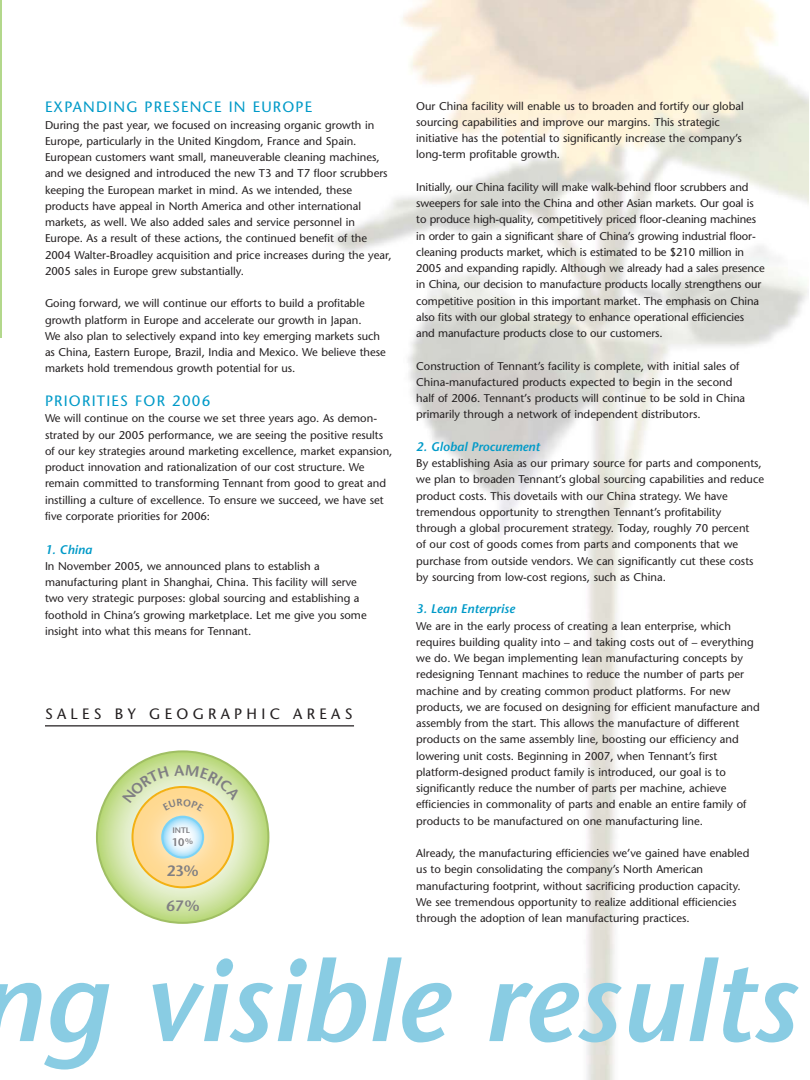
<style>
.page{position:relative;width:810px;height:1080px;background:#fff}
.page>*{position:absolute;margin:0;border:0;box-sizing:border-box;transform-origin:0 0}
.t1{font:italic 600 113.75px "Stone Sans";color:#89cce3}
.t2{font:15px "Stone Sans";letter-spacing:.08em;color:#009ac8}
.t3{font:15px "Stone Sans";letter-spacing:.285em;color:#231f20}
.t4{font:600 15px "Stone Sans";color:#807f83}
.t5{font:italic 600 12.5px "Stone Sans";color:#009ac8}
.t6{font:11.25px/16.2px "Stone Sans";color:#231f20}
.t7{font:600 11px "Stone Sans";color:#807f83}
.t8{font:600 8px "Stone Sans";color:#807f83}
</style>
<div class="page">
<hr style="left:0;top:0;width:1px;height:338px;background:#b3d88c">
<svg style="left:97px;top:751px;width:171px;height:172px;background:#cce19e"></svg>
<svg style="left:132px;top:787px;width:101px;height:100px;background:#fcda96"></svg>
<div style="left:131px;top:786px;width:103px;height:102px;border:2px solid #f3b113;border-radius:50%"></div>
<svg style="left:162px;top:817px;width:41px;height:41px"></svg>
<div style="left:161px;top:816px;width:43px;height:43px;border:2px solid #7bd3f7;border-radius:50%"></div>
<hr style="left:45px;top:725px;width:309px;height:1px;background:#231f20">
<svg style="left:122px;top:765px;width:119px;height:46px;background:#e0e1a3"></svg>
<p class="t6" style="left:416px;top:99px;width:329px">Our China facility will enable us to broaden and fortify our global sourcing capabilities and improve our margins. This strategic initiative has the potential to significantly increase the company’s long-term profitable growth.</p>
<p class="t6" style="left:416px;top:180px;width:350px">Initially, our China facility will make walk-behind floor scrubbers and sweepers for sale into the China and other Asian markets. Our goal is to produce high-quality, competitively priced floor-cleaning machines in order to gain a significant share of China’s growing industrial floor&shy;cleaning products market, which is estimated to be $210 million in 2005 and expanding rapidly. Although we already had a sales presence in China, our decision to manufacture products locally strengthens our competitive position in this important market. The emphasis on China also fits with our global strategy to enhance operational efficiencies and manufacture products close to our customers.</p>
<p class="t6" style="left:416px;top:359px;width:331px">Construction of Tennant’s facility is complete, with initial sales of China-manufactured products expected to begin in the second half of 2006. Tennant’s products will continue to be sold in China primarily through a network of independent distributors.</p>
<p class="t5" style="left:416px;top:442px;width:125px">2. Global Procurement</p>
<p class="t6" style="left:416px;top:456px;width:349px">By establishing Asia as our primary source for parts and components, we plan to broaden Tennant’s global sourcing capabilities and reduce product costs. This dovetails with our China strategy. We have tremendous opportunity to strengthen Tennant’s profitability through a global procurement strategy. Today, roughly 70 percent<br>of our cost of goods comes from parts and components that we purchase from outside vendors. We can significantly cut these costs by sourcing from low-cost regions, such as China.</p>
<p class="t5" style="left:416px;top:604px;width:100px">3. Lean Enterprise</p>
<p class="t6" style="left:416px;top:619px;width:345px">We are in the early process of creating a lean enterprise, which requires building quality into – and taking costs out of – everything we do. We began implementing lean manufacturing concepts by redesigning Tennant machines to reduce the number of parts per machine and by creating common product platforms. For new products, we are focused on designing for efficient manufacture and assembly from the start. This allows the manufacture of different products on the same assembly line, boosting our efficiency and lowering unit costs. Beginning in 2007, when Tennant’s first platform-designed product family is introduced, our goal is to significantly reduce the number of parts per machine, achieve efficiencies in commonality of parts and enable an entire family of products to be manufactured on one manufacturing line.</p>
<p class="t6" style="left:416px;top:846px;width:335px">Already, the manufacturing efficiencies we’ve gained have enabled us to begin consolidating the company’s North American manufacturing footprint, without sacrificing production capacity.<br>We see tremendous opportunity to realize additional efficiencies through the adoption of lean manufacturing practices.</p>
<h1 class="t1" style="left:-23px;top:957px;width:821px">ng visible results</h1>
<h2 class="t2" style="left:45px;top:101px;width:269px">EXPANDING PRESENCE IN EUROPE</h2>
<p class="t6" style="left:45px;top:118px;width:348px">During the past year, we focused on increasing organic growth in Europe, particularly in the United Kingdom, France and Spain.<br>European customers want small, maneuverable cleaning machines, and we designed and introduced the new T3 and T7 floor scrubbers keeping the European market in mind. As we intended, these products have appeal in North America and other international markets, as well. We also added sales and service personnel in Europe. As a result of these actions, the continued benefit of the 2004 Walter-Broadley acquisition and price increases during the year, 2005 sales in Europe grew substantially.</p>
<p class="t6" style="left:45px;top:296px;width:342px">Going forward, we will continue our efforts to build a profitable growth platform in Europe and accelerate our growth in Japan.<br>We also plan to selectively expand into key emerging markets such as China, Eastern Europe, Brazil, India and Mexico. We believe these markets hold tremendous growth potential for us.</p>
<h2 class="t2" style="left:45px;top:395px;width:167px">PRIORITIES FOR 2006</h2>
<p class="t6" style="left:45px;top:411px;width:349px">We will continue on the course we set three years ago. As demon&shy;strated by our 2005 performance, we are seeing the positive results of our key strategies around marketing excellence, market expansion, product innovation and rationalization of our cost structure. We remain committed to transforming Tennant from good to great and instilling a culture of excellence. To ensure we succeed, we have set five corporate priorities for 2006:</p>
<p class="t5" style="left:45px;top:544px;width:49px">1. China</p>
<p class="t6" style="left:45px;top:559px;width:323px">In November 2005, we announced plans to establish a manufacturing plant in Shanghai, China. This facility will serve two very strategic purposes: global sourcing and establishing a foothold in China’s growing marketplace. Let me give you some insight into what this means for Tennant.</p>
<h2 class="t3" style="left:45px;top:707px;width:309px">SALES BY GEOGRAPHIC AREAS</h2>
<p class="t8" style="left:172px;top:827px;width:19px">INTíL</p>
<p class="t7" style="left:172px;top:838px;width:23px">10<sup>%</sup></p>
<h2 class="t4" style="left:167px;top:865px;width:33px">23%</h2>
<h2 class="t4" style="left:166px;top:900px;width:35px">67%</h2>
</div>
